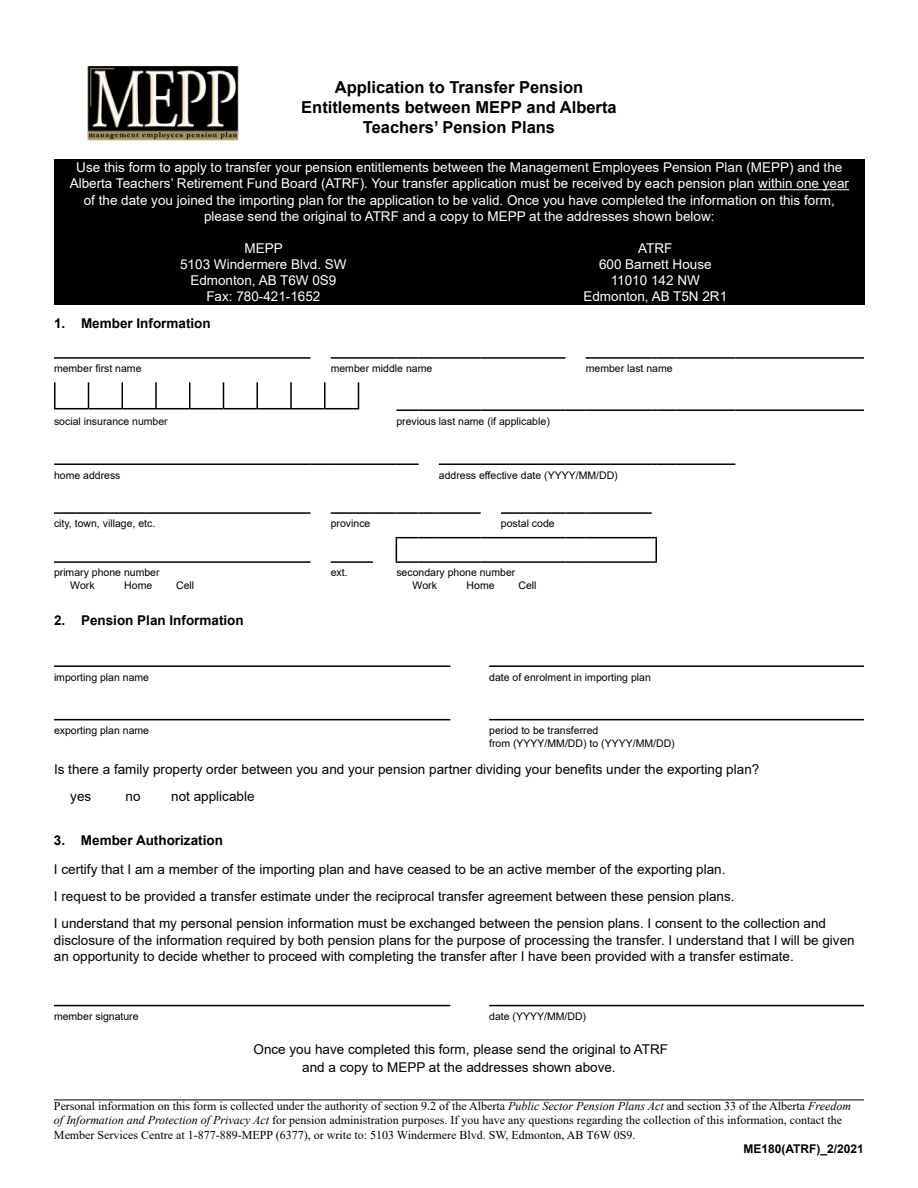
<style>
.page{position:relative;width:918px;height:1188px;background:#fff}
.page>*{position:absolute;margin:0;border:0;box-sizing:border-box;transform-origin:0 0}
.t1{font:18px/21.6px "Arial";color:#fff}
.t2{font:700 16.5px/19.8px "Arial";color:#000;text-align:center}
.t3{font:13.5px/27px "Arial";color:#000}
.t4{font:13.5px/16.2px "Arial";color:#fff;text-align:center}
.t5{font:700 13.5px "Arial";color:#000}
.t6{font:12px/14.4px "Times New Roman";color:#000}
.t7{font:700 12px "Arial";color:#000}
.t8{font:10.5px/12.6px "Arial";color:#000}
.s1{font-style:italic}
</style>
<div class="page">
<img style="left:87px;top:66px;width:152px;height:75px">
<hr style="left:54px;top:1100px;width:810px;height:1px;background:#000">
<div style="left:54px;top:159px;width:811px;height:146px;background:#000"></div>
<hr style="left:758px;top:189px;width:91px;height:1px;background:#fff">
<hr style="left:54px;top:357px;width:256px;height:2px;background:#000">
<hr style="left:331px;top:357px;width:42px;height:2px;background:#000">
<hr style="left:373px;top:357px;width:23px;height:2px;background:#000">
<hr style="left:396px;top:357px;width:23px;height:2px;background:#000">
<hr style="left:419px;top:357px;width:20px;height:2px;background:#000">
<hr style="left:439px;top:357px;width:42px;height:2px;background:#000">
<hr style="left:481px;top:357px;width:20px;height:2px;background:#000">
<hr style="left:501px;top:357px;width:65px;height:2px;background:#000">
<hr style="left:586px;top:357px;width:66px;height:2px;background:#000">
<hr style="left:656px;top:357px;width:20px;height:2px;background:#000">
<hr style="left:676px;top:357px;width:59px;height:2px;background:#000">
<hr style="left:735px;top:357px;width:129px;height:2px;background:#000">
<hr style="left:54px;top:512px;width:256px;height:2px;background:#000">
<hr style="left:331px;top:512px;width:42px;height:2px;background:#000">
<hr style="left:373px;top:512px;width:23px;height:2px;background:#000">
<hr style="left:396px;top:512px;width:23px;height:2px;background:#000">
<hr style="left:419px;top:512px;width:20px;height:2px;background:#000">
<hr style="left:439px;top:512px;width:42px;height:2px;background:#000">
<hr style="left:501px;top:512px;width:65px;height:2px;background:#000">
<hr style="left:566px;top:512px;width:20px;height:2px;background:#000">
<hr style="left:586px;top:512px;width:66px;height:2px;background:#000">
<hr style="left:54px;top:561px;width:256px;height:2px;background:#000">
<hr style="left:331px;top:561px;width:42px;height:2px;background:#000">
<hr style="left:54px;top:463px;width:256px;height:2px;background:#000">
<hr style="left:310px;top:463px;width:21px;height:2px;background:#000">
<hr style="left:331px;top:463px;width:42px;height:2px;background:#000">
<hr style="left:373px;top:463px;width:23px;height:2px;background:#000">
<hr style="left:396px;top:463px;width:23px;height:2px;background:#000">
<hr style="left:439px;top:463px;width:42px;height:2px;background:#000">
<hr style="left:481px;top:463px;width:20px;height:2px;background:#000">
<hr style="left:501px;top:463px;width:65px;height:2px;background:#000">
<hr style="left:566px;top:463px;width:20px;height:2px;background:#000">
<hr style="left:586px;top:463px;width:66px;height:2px;background:#000">
<hr style="left:656px;top:463px;width:20px;height:2px;background:#000">
<hr style="left:676px;top:463px;width:59px;height:2px;background:#000">
<hr style="left:396px;top:409px;width:23px;height:2px;background:#000">
<hr style="left:419px;top:409px;width:20px;height:2px;background:#000">
<hr style="left:439px;top:409px;width:42px;height:2px;background:#000">
<hr style="left:481px;top:409px;width:20px;height:2px;background:#000">
<hr style="left:501px;top:409px;width:65px;height:2px;background:#000">
<hr style="left:566px;top:409px;width:20px;height:2px;background:#000">
<hr style="left:586px;top:409px;width:66px;height:2px;background:#000">
<hr style="left:656px;top:409px;width:20px;height:2px;background:#000">
<hr style="left:676px;top:409px;width:59px;height:2px;background:#000">
<hr style="left:735px;top:409px;width:129px;height:2px;background:#000">
<svg style="left:396px;top:537px;width:43px;height:24px"></svg>
<hr style="left:439px;top:537px;width:42px;height:1px;background:#000">
<svg style="left:481px;top:537px;width:20px;height:1px"></svg>
<hr style="left:501px;top:537px;width:65px;height:1px;background:#000">
<svg style="left:566px;top:537px;width:20px;height:1px"></svg>
<hr style="left:586px;top:537px;width:66px;height:1px;background:#000">
<hr style="left:655px;top:538px;width:2px;height:23px;background:#000">
<hr style="left:396px;top:561px;width:23px;height:2px;background:#000">
<hr style="left:419px;top:561px;width:20px;height:2px;background:#000">
<hr style="left:439px;top:561px;width:42px;height:2px;background:#000">
<hr style="left:481px;top:561px;width:20px;height:2px;background:#000">
<hr style="left:501px;top:561px;width:65px;height:2px;background:#000">
<hr style="left:566px;top:561px;width:20px;height:2px;background:#000">
<hr style="left:586px;top:561px;width:66px;height:2px;background:#000">
<hr style="left:54px;top:382px;width:2px;height:26px;background:#000">
<svg style="left:88px;top:382px;width:1px;height:26px"></svg>
<svg style="left:122px;top:382px;width:1px;height:26px"></svg>
<hr style="left:155px;top:382px;width:2px;height:26px;background:#000">
<svg style="left:189px;top:382px;width:1px;height:26px"></svg>
<svg style="left:223px;top:382px;width:1px;height:26px"></svg>
<hr style="left:256px;top:382px;width:2px;height:26px;background:#000">
<hr style="left:290px;top:382px;width:2px;height:26px;background:#000">
<hr style="left:324px;top:382px;width:2px;height:26px;background:#000">
<svg style="left:358px;top:382px;width:1px;height:26px"></svg>
<hr style="left:54px;top:408px;width:34px;height:1px;background:#000">
<hr style="left:88px;top:408px;width:34px;height:1px;background:#000">
<hr style="left:122px;top:408px;width:34px;height:1px;background:#000">
<hr style="left:156px;top:408px;width:34px;height:1px;background:#000">
<hr style="left:190px;top:408px;width:34px;height:1px;background:#000">
<hr style="left:224px;top:408px;width:33px;height:1px;background:#000">
<hr style="left:257px;top:408px;width:34px;height:1px;background:#000">
<hr style="left:291px;top:408px;width:34px;height:1px;background:#000">
<hr style="left:325px;top:408px;width:34px;height:1px;background:#000">
<hr style="left:54px;top:665px;width:396px;height:2px;background:#000">
<hr style="left:489px;top:665px;width:375px;height:2px;background:#000">
<hr style="left:489px;top:719px;width:375px;height:1px;background:#000">
<hr style="left:54px;top:719px;width:396px;height:1px;background:#000">
<hr style="left:54px;top:1005px;width:396px;height:1px;background:#000">
<hr style="left:489px;top:1005px;width:375px;height:1px;background:#000">
<p class="t2" style="left:301px;top:78px;width:317px">Application to Transfer Pension<br>Entitlements between MEPP and Alberta<br>Teachers’ Pension Plans</p>
<p class="t4" style="left:70px;top:159px;width:781px">Use this form to apply to transfer your pension entitlements between the Management Employees Pension Plan (MEPP) and the Alberta Teachers’ Retirement Fund Board (ATRF). Your transfer application must be received by each pension plan within one year of the date you joined the importing plan for the application to be valid. Once you have completed the information on this form, please send the original to ATRF and a copy to MEPP at the addresses shown below:</p>
<p class="t4" style="left:180px;top:240px;width:168px">MEPP<br>5103 Windermere Blvd. SW<br>Edmonton, AB T6W 0S9<br>Fax: 780-421-1652</p>
<p class="t4" style="left:583px;top:240px;width:145px">ATRF<br>600 Barnett House<br>11010 142 NW<br>Edmonton, AB T5N 2R1</p>
<p class="t5" style="left:54px;top:313px;width:158px">1. Member Information</p>
<p class="t8" style="left:54px;top:362px;width:89px">member first name</p>
<p class="t8" style="left:331px;top:362px;width:103px">member middle name</p>
<p class="t8" style="left:586px;top:362px;width:88px">member last name</p>
<h1 class="t1" style="left:62px;top:164px;width:331px">ABCDEFGHIJKLEMNOPQRSTUVWXYZ abcdefghijklmnopqrstuvwxyz</h1>
<p class="t8" style="left:54px;top:415px;width:115px">social insurance number</p>
<p class="t8" style="left:396px;top:415px;width:155px">previous last name (if applicable)</p>
<p class="t8" style="left:54px;top:469px;width:68px">home address</p>
<p class="t8" style="left:439px;top:469px;width:180px">address effective date (YYYY/MM/DD)</p>
<p class="t8" style="left:54px;top:517px;width:103px">city, town, village, etc.</p>
<p class="t8" style="left:331px;top:517px;width:41px">province</p>
<p class="t8" style="left:501px;top:517px;width:55px">postal code</p>
<p class="t8" style="left:70px;top:566px;width:91px;text-indent:-16px">primary phone number<br>Work</p>
<p class="t8" style="left:331px;top:566px;width:18px">ext.</p>
<p class="t8" style="left:413px;top:566px;width:104px;text-indent:-16px">secondary phone number<br>Work</p>
<p class="t8" style="left:124px;top:579px;width:30px">Home</p>
<p class="t8" style="left:176px;top:579px;width:20px">Cell</p>
<p class="t8" style="left:467px;top:579px;width:30px">Home</p>
<p class="t8" style="left:519px;top:579px;width:20px">Cell</p>
<p class="t5" style="left:54px;top:611px;width:191px">2. Pension Plan Information</p>
<p class="t8" style="left:54px;top:671px;width:97px">importing plan name</p>
<p class="t8" style="left:489px;top:671px;width:163px">date of enrolment in importing plan</p>
<p class="t8" style="left:54px;top:724px;width:97px">exporting plan name</p>
<p class="t8" style="left:489px;top:724px;width:187px">period to be transferred<br>from (YYYY/MM/DD) to (YYYY/MM/DD)</p>
<p class="t3" style="left:70px;top:756px;width:691px;text-indent:-16px">Is there a family property order between you and your pension partner dividing your benefits under the exporting plan? yes</p>
<p class="t3" style="left:126px;top:783px;width:17px">no</p>
<p class="t3" style="left:171px;top:783px;width:85px">not applicable</p>
<p class="t5" style="left:54px;top:830px;width:171px">3. Member Authorization</p>
<p class="t3" style="left:54px;top:856px;width:774px">I certify that I am a member of the importing plan and have ceased to be an active member of the exporting plan.<br>I request to be provided a transfer estimate under the reciprocal transfer agreement between these pension plans.<br>I understand that my personal pension information must be exchanged between the pension plans. I consent to the collection and</p>
<p class="t3" style="left:54px;top:932px;width:802px;line-height:16.2px">disclosure of the information required by both pension plans for the purpose of processing the transfer. I understand that I will be given an opportunity to decide whether to proceed with completing the transfer after I have been provided with a transfer estimate.</p>
<p class="t8" style="left:54px;top:1010px;width:86px">member signature</p>
<p class="t8" style="left:489px;top:1010px;width:98px">date (YYYY/MM/DD)</p>
<p class="t3" style="left:254px;top:1040px;width:416px;line-height:18px;text-align:center">Once you have completed this form, please send the original to ATRF and a copy to MEPP at the addresses shown above.</p>
<p class="t6" style="left:54px;top:1098px;width:799px">Personal information on this form is collected under the authority of section 9.2 of the Alberta <span class="s1">Public Sector Pension Plans Act</span> and section 33 of the Alberta <span class="s1">Freedom of Information and Protection of Privacy Act</span> for pension administration purposes. If you have any questions regarding the collection of this information, contact the<br>Member Services Centre at 1-877-889-MEPP (6377), or write to: 5103 Windermere Blvd. SW, Edmonton, AB T6W 0S9.</p>
<p class="t7" style="left:744px;top:1141px;width:122px">ME180(ATRF)_2/2021</p>
</div>
